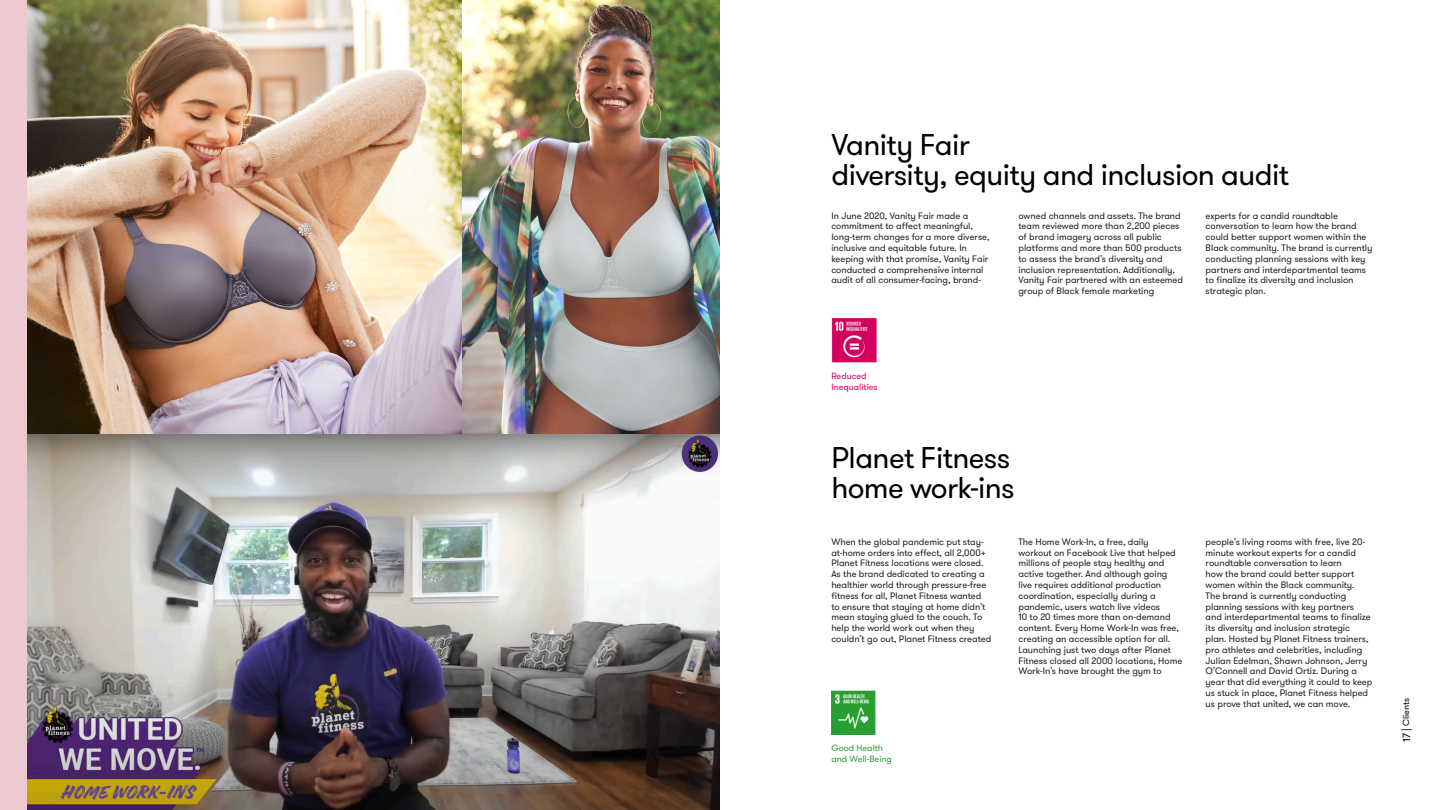
<style>
.page{position:relative;width:1440px;height:810px;background:#fff}
.page>*{position:absolute;margin:0;border:0;box-sizing:border-box;transform-origin:0 0}
.t1{font:30px/30px "GT Walsheim";letter-spacing:-.02em;color:#000}
.t2{font:10.5px "GT Walsheim";color:#000}
.t3{font:9.38px/10.8px "GT Walsheim";letter-spacing:-.005em;color:#231f20}
.t4{font:9px "GT Walsheim";color:#299e33}
.t5{font:9px/10.8px "GT Walsheim";color:#d4005e}
.t6{font:9px "GT Walsheim";color:#000}
</style>
<div class="page">
<div style="left:0;top:0;width:27px;height:810px;background:#edc9d1"></div>
<img style="left:27px;top:0;width:693px;height:810px">
<img style="left:831px;top:691px;width:45px;height:44px">
<img style="left:831px;top:318px;width:46px;height:45px">
<p class="t1" style="left:831px;top:130px;width:459px">Vanity Fair<br>diversity, equity and inclusion audit</p>
<p class="t3" style="left:831px;top:210px;width:160px">In June 2020, Vanity Fair made a commitment to affect meaningful, long-term changes for a more diverse, inclusive and equitable future. In keeping with that promise, Vanity Fair conducted a comprehensive internal audit of all consumer-facing, brand-</p>
<p class="t3" style="left:1018px;top:210px;width:166px">owned channels and assets. The brand team reviewed more than 2,200 pieces of brand imagery across all public platforms and more than 500 products to assess the brand’s diversity and inclusion representation. Additionally, Vanity Fair partnered with an esteemed group of Black female marketing</p>
<p class="t3" style="left:1206px;top:210px;width:168px">experts for a candid roundtable conversation to learn how the brand could better support women within the Black community. The brand is currently conducting planning sessions with key partners and interdepartmental teams to finalize its diversity and inclusion strategic plan.</p>
<p class="t5" style="left:831px;top:371px;width:48px">Reduced<br>Inequalities</p>
<p class="t1" style="left:831px;top:443px;width:185px">Planet Fitness home work-ins</p>
<p class="t3" style="left:831px;top:536px;width:162px">When the global pandemic put stay&shy;at-home orders into effect, all 2,000+ Planet Fitness locations were closed.<br>As the brand dedicated to creating a healthier world through pressure-free fitness for all, Planet Fitness wanted to ensure that staying at home didn’t mean staying glued to the couch. To help the world work out when they couldn’t go out, Planet Fitness created</p>
<p class="t4" style="left:831px;top:742px;width:53px">Good Health</p>
<p class="t4" style="left:831px;top:753px;width:62px">and Well-Being</p>
<p class="t3" style="left:1018px;top:536px;width:165px">The Home Work-In, a free, daily workout on Facebook Live that helped millions of people stay healthy and active together. And although going live requires additional production coordination, especially during a pandemic, users watch live videos<br>10 to 20 times more than on-demand content. Every Home Work-In was free, creating an accessible option for all.<br>Launching just two days after Planet Fitness closed all 2000 locations, Home Work-In’s have brought the gym to</p>
<p class="t3" style="left:1206px;top:536px;width:168px">people’s living rooms with free, live 20- minute workout experts for a candid roundtable conversation to learn<br>how the brand could better support women within the Black community.<br>The brand is currently conducting planning sessions with key partners and interdepartmental teams to finalize its diversity and inclusion strategic plan. Hosted by Planet Fitness trainers, pro athletes and celebrities, including Julian Edelman, Shawn Johnson, Jerry O’Connell and David Ortiz. During a year that did everything it could to keep us stuck in place, Planet Fitness helped us prove that united, we can move.</p>
<p class="t6" style="left:1400px;top:726px;width:30px;rotate:-90deg">Clients</p>
<p class="t2" style="left:1400px;top:742px;width:14px;rotate:-90deg">17|</p>
</div>
